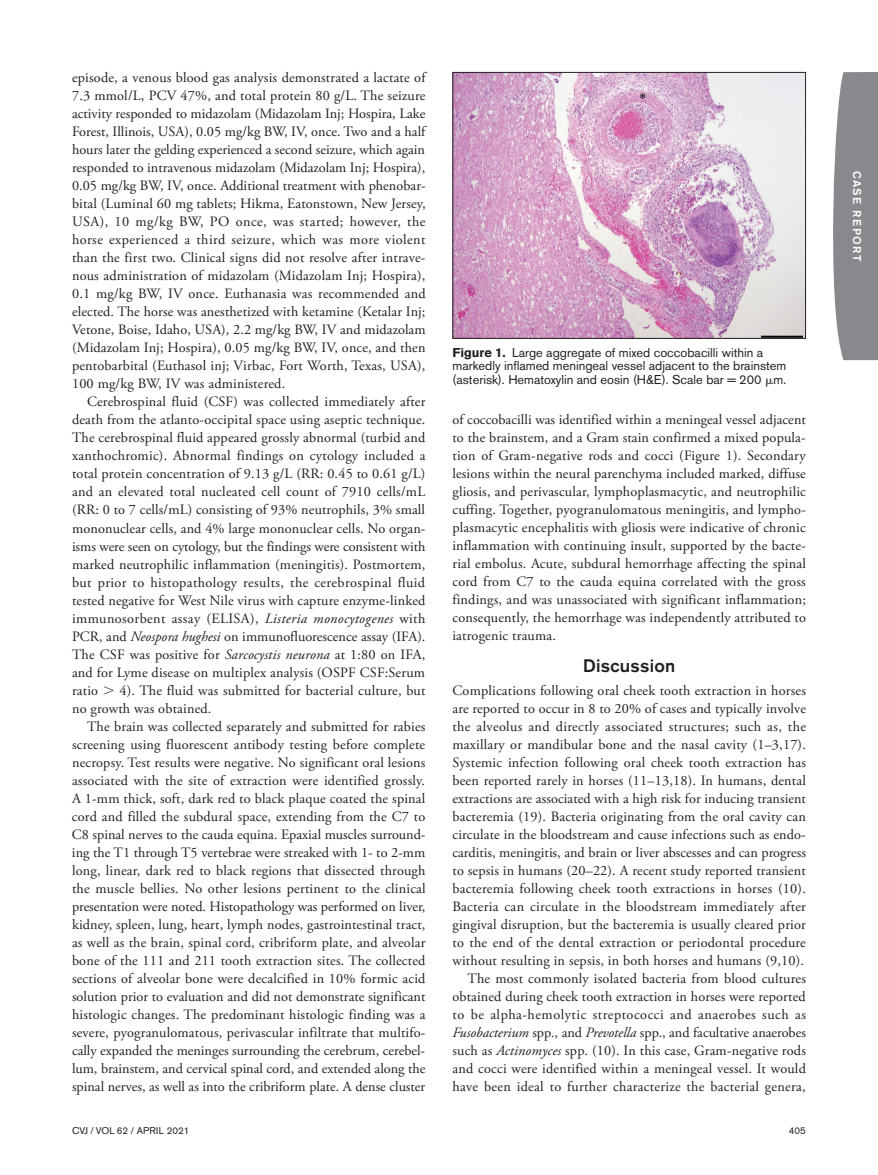
<style>
.page{position:relative;width:878px;height:1175px;background:#fff}
.page>*{position:absolute;margin:0;border:0;box-sizing:border-box;transform-origin:0 0}
.t1{font:500 18px "Akzidenz Grotesk BE";letter-spacing:.015em;color:#231f20}
.t2{font:14.25px/18px "Adobe Garamond Pro";letter-spacing:.01em;color:#231f20;text-align:justify}
.t3{font:12.75px/13.5px "Akzidenz Grotesk BE";color:#231f20}
.t4{font:500 11.25px "Akzidenz Grotesk BE";letter-spacing:.125em;color:#fff}
.t5{font:9.75px "Akzidenz Grotesk BE";color:#231f20}
.s1{font-style:italic}
.s2{font-family:"Mathematical Pi One"}
.s3{font-weight:700}
</style>
<div class="page">
<svg style="left:833px;top:72px;width:45px;height:288px;background:#919396"></svg>
<img style="left:454px;top:74px;width:350px;height:263px">
<div style="left:452px;top:72px;width:354px;height:267px;border:1px solid #231f20"></div>
<p class="t2" style="left:72px;top:69px;width:355px">episode, a venous blood gas analysis demonstrated a lactate of 7.3 mmol/L, PCV 47%, and total protein 80 g/L. The seizure activity responded to midazolam (Midazolam Inj; Hospira, Lake Forest, Illinois, USA), 0.05 mg/kg BW, IV, once. Two and a half hours later the gelding experienced a second seizure, which again responded to intravenous midazolam (Midazolam Inj; Hospira), 0.05 mg/kg BW, IV, once. Additional treatment with phenobar&shy;bital (Luminal 60 mg tablets; Hikma, Eatonstown, New Jersey, USA), 10 mg/kg BW, PO once, was started; however, the horse experienced a third seizure, which was more violent than the first two. Clinical signs did not resolve after intrave&shy;nous administration of midazolam (Midazolam Inj; Hospira), 0.1 mg/kg BW, IV once. Euthanasia was recommended and elected. The horse was anesthetized with ketamine (Ketalar Inj; Vetone, Boise, Idaho, USA), 2.2 mg/kg BW, IV and midazolam (Midazolam Inj; Hospira), 0.05 mg/kg BW, IV, once, and then pentobarbital (Euthasol inj; Virbac, Fort Worth, Texas, USA), 100 mg/kg BW, IV was administered.</p>
<p class="t2" style="left:72px;top:393px;width:355px;text-indent:15px">Cerebrospinal fluid (CSF) was collected immediately after death from the atlanto-occipital space using aseptic technique.<br>The cerebrospinal fluid appeared grossly abnormal (turbid and xanthochromic). Abnormal findings on cytology included a total protein concentration of 9.13 g/L (RR: 0.45 to 0.61 g/L) and an elevated total nucleated cell count of 7910 cells/mL (RR: 0 to 7 cells/mL) consisting of 93% neutrophils, 3% small mononuclear cells, and 4% large mononuclear cells. No organ&shy;isms were seen on cytology, but the findings were consistent with marked neutrophilic inflammation (meningitis). Postmortem, but prior to histopathology results, the cerebrospinal fluid tested negative for West Nile virus with capture enzyme-linked immunosorbent assay (ELISA), <span class="s1">Listeria monocytogenes</span> with PCR, and <span class="s1">Neospora hughesi</span> on immunofluorescence assay (IFA).<br>The CSF was positive for <span class="s1">Sarcocystis neurona</span> at 1:80 on IFA, and for Lyme disease on multiplex analysis (OSPF CSF:Serum ratio <span class="s2">.</span> 4). The fluid was submitted for bacterial culture, but no growth was obtained.</p>
<p class="t2" style="left:72px;top:717px;width:355px;text-indent:15px">The brain was collected separately and submitted for rabies screening using fluorescent antibody testing before complete necropsy. Test results were negative. No significant oral lesions associated with the site of extraction were identified grossly.<br>A 1-mm thick, soft, dark red to black plaque coated the spinal cord and filled the subdural space, extending from the C7 to C8 spinal nerves to the cauda equina. Epaxial muscles surround&shy;ing the T1 through T5 vertebrae were streaked with 1- to 2-mm long, linear, dark red to black regions that dissected through the muscle bellies. No other lesions pertinent to the clinical presentation were noted. Histopathology was performed on liver, kidney, spleen, lung, heart, lymph nodes, gastrointestinal tract, as well as the brain, spinal cord, cribriform plate, and alveolar bone of the 111 and 211 tooth extraction sites. The collected sections of alveolar bone were decalcified in 10% formic acid solution prior to evaluation and did not demonstrate significant histologic changes. The predominant histologic finding was a severe, pyogranulomatous, perivascular infiltrate that multifo&shy;cally expanded the meninges surrounding the cerebrum, cerebel&shy;lum, brainstem, and cervical spinal cord, and extended along the spinal nerves, as well as into the cribriform plate. A dense cluster</p>
<p class="t3" style="left:452px;top:346px;width:335px"><span class="s3">Figure 1.</span> Large aggregate of mixed coccobacilli within a markedly inflamed meningeal vessel adjacent to the brainstem (asterisk). Hematoxylin and eosin (H&amp;E). Scale bar = 200 <span class="s2">m</span>m.</p>
<p class="t2" style="left:452px;top:411px;width:355px">of coccobacilli was identified within a meningeal vessel adjacent to the brainstem, and a Gram stain confirmed a mixed popula&shy;tion of Gram-negative rods and cocci (Figure 1). Secondary lesions within the neural parenchyma included marked, diffuse gliosis, and perivascular, lymphoplasmacytic, and neutrophilic cuffing. Together, pyogranulomatous meningitis, and lympho&shy;plasmacytic encephalitis with gliosis were indicative of chronic inflammation with continuing insult, supported by the bacte&shy;rial embolus. Acute, subdural hemorrhage affecting the spinal cord from C7 to the cauda equina correlated with the gross findings, and was unassociated with significant inflammation; consequently, the hemorrhage was independently attributed to iatrogenic trauma.</p>
<p class="t1" style="left:583px;top:654px;width:94px">Discussion</p>
<p class="t2" style="left:452px;top:681px;width:355px;text-align:right">Complications following oral cheek tooth extraction in horses are reported to occur in 8 to 20% of cases and typically involve the alveolus and directly associated structures; such as, the maxillary or mandibular bone and the nasal cavity (1–3,17).<br>Systemic infection following oral cheek tooth extraction has been reported rarely in horses (11–13,18). In humans, dental extractions are associated with a high risk for inducing transient bacteremia (19). Bacteria originating from the oral cavity can circulate in the bloodstream and cause infections such as endo&shy;carditis, meningitis, and brain or liver abscesses and can progress to sepsis in humans (20–22). A recent study reported transient bacteremia following cheek tooth extractions in horses (10).<br>Bacteria can circulate in the bloodstream immediately after gingival disruption, but the bacteremia is usually cleared prior to the end of the dental extraction or periodontal procedure without resulting in sepsis, in both horses and humans (9,10).<br>The most commonly isolated bacteria from blood cultures obtained during cheek tooth extraction in horses were reported to be alpha-hemolytic streptococci and anaerobes such as <span class="s1">Fusobacterium</span> spp., and <span class="s1">Prevotella</span> spp., and facultative anaerobes such as <span class="s1">Actinomyces</span> spp. (10). In this case, Gram-negative rods and cocci were identified within a meningeal vessel. It would have been ideal to further characterize the bacterial genera,</p>
<p class="t5" style="left:72px;top:1125px;width:119px">CVJ / VOL 62 / APRIL 2021</p>
<p class="t5" style="left:788px;top:1125px;width:19px">405</p>
<p class="t4" style="left:864px;top:171px;width:92px;rotate:90deg">CASE REPORT</p>
</div>
